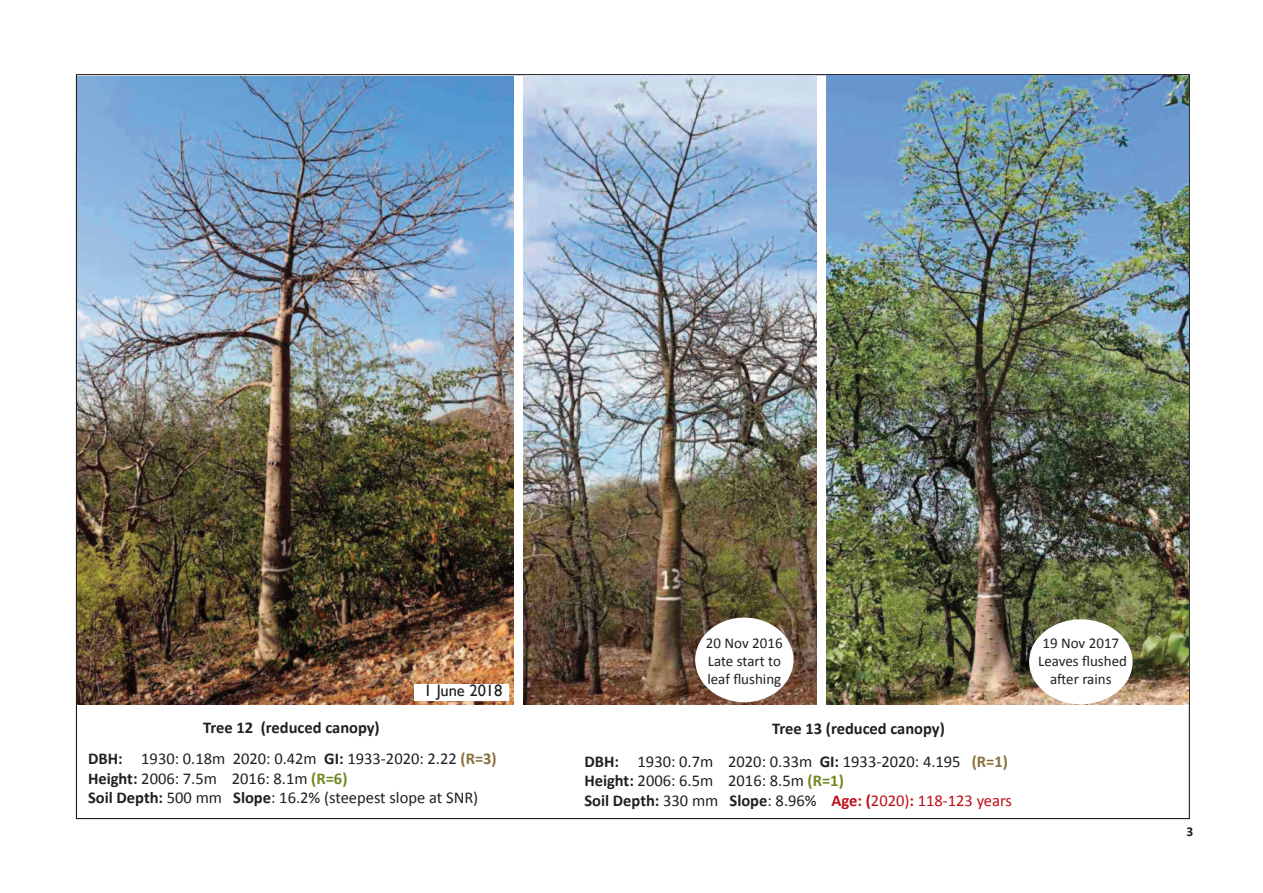
<style>
.page{position:relative;width:1263px;height:893px;background:#fff}
.page>*{position:absolute;margin:0;border:0;box-sizing:border-box;transform-origin:0 0}
.t1{font:16.5px/19.5px "Calibri";color:#231f20}
.t2{font:16.5px "Gill Sans";color:#231f20}
.t3{font:15px/18px "Calibri";color:#231f20;text-align:center}
.t4{font:700 13.5px "Calibri";color:#231f20}
.s1{font-weight:700}
.s2{font-weight:700;color:#89703b}
.s3{font-weight:700;color:#70891d}
.s4{font-weight:700;color:#bd1018}
.s5{color:#bd1018}
</style>
<div class="page">
<img style="left:827px;top:76px;width:362px;height:628px">
<div style="left:1029px;top:619px;width:103px;height:85px;background:#fff;border-radius:50%"></div>
<img style="left:524px;top:76px;width:292px;height:628px">
<div style="left:695px;top:618px;width:98px;height:84px;background:#fff;border-radius:50%"></div>
<img style="left:77px;top:77px;width:436px;height:628px">
<div style="left:414px;top:685px;width:95px;height:16px;background:#fff"></div>
<p class="t2" style="left:424px;top:681px;width:80px">1 June 2018</p>
<p class="t1" style="left:88px;top:711px;width:410px;line-height:31.5px;text-align:center"><span class="s1">Tree 12 (reduced canopy)<br>DBH:</span> 1930: 0.18m 2020: 0.42m <span class="s1">GI:</span> 1933-2020: 2.22 <span class="s2">(R=3)</span></p>
<p class="t1" style="left:88px;top:768px;width:392px"><span class="s1">Height:</span> 2006: 7.5m 2016: 8.1m <span class="s3">(R=6)<br></span><span class="s1">Soil Depth:</span> 500 mm <span class="s1">Slope</span>: 16.2% (steepest slope at SNR)</p>
<p class="t3" style="left:706px;top:633px;width:78px;text-align:justify">20 Nov 2016<br>Late start to leaf flushing</p>
<p class="t1" style="left:584px;top:711px;width:425px;line-height:33px;text-indent:188px"><span class="s1">Tree 13 (reduced canopy)<br>DBH:</span> 1930: 0.7m 2020: 0.33m <span class="s1">GI:</span> 1933-2020: 4.195 <span class="s2">(R=1)</span></p>
<p class="t1" style="left:584px;top:771px;width:429px"><span class="s1">Height:</span> 2006: 6.5m 2016: 8.5m <span class="s3">(R=1)<br></span><span class="s1">Soil Depth:</span> 330 mm <span class="s1">Slope</span>: 8.96% <span class="s4">Age: (</span><span class="s5">2020)</span><span class="s4">:</span> <span class="s5">118-123 years</span></p>
<p class="t3" style="left:1038px;top:633px;width:90px">19 Nov 2017<br>Leaves flushed after rains</p>
<p class="t4" style="left:1186px;top:823px;width:8px">3</p>
</div>
